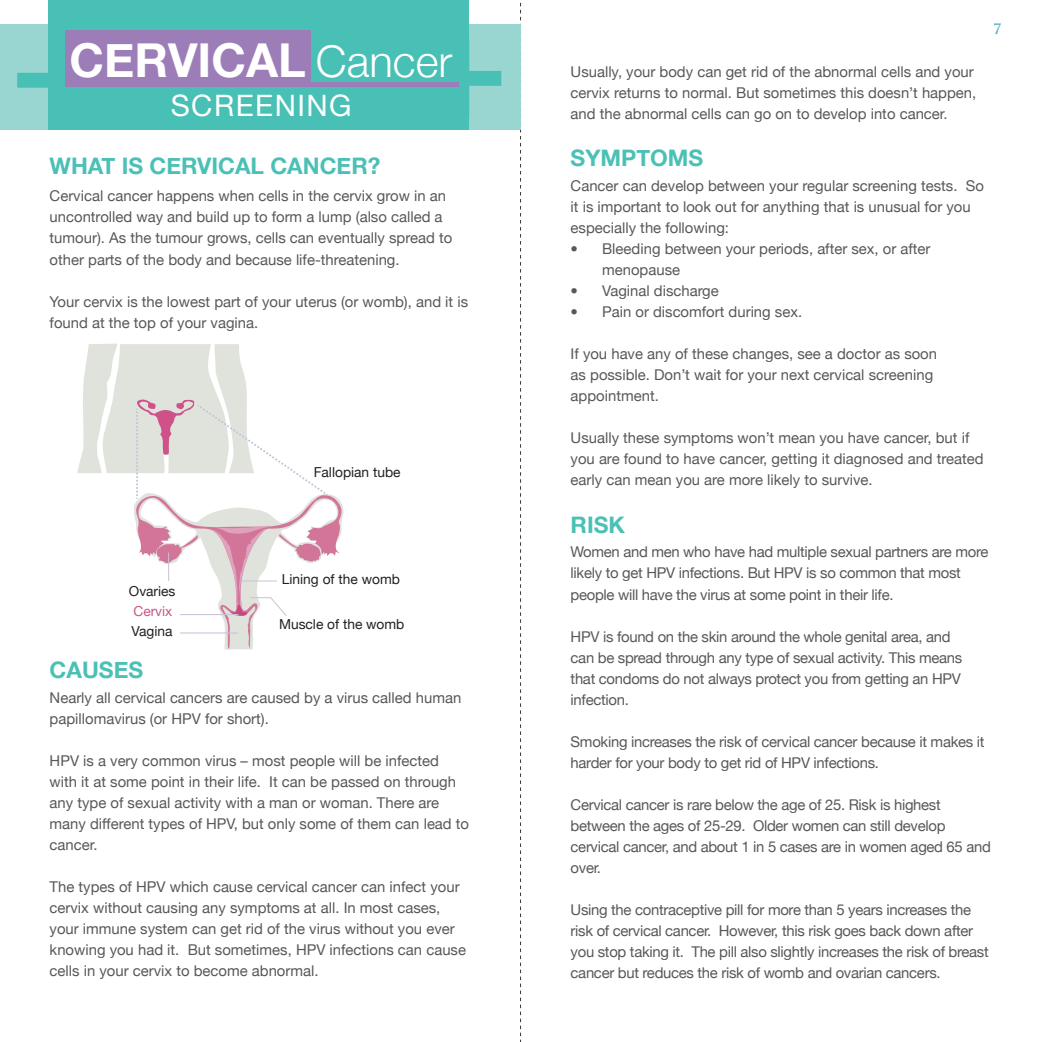
<style>
.page{position:relative;width:1042px;height:1042px;background:#fff}
.page>*{position:absolute;margin:0;border:0;box-sizing:border-box;transform-origin:0 0}
.t1{font:700 46.73px "Helvetica Neue";color:#fff}
.t2{font:29.4px "Helvetica Neue";letter-spacing:.05em;color:#fff}
.t3{font:700 22.75px "Helvetica Neue";color:#4bc0b5}
.t4{font:14.88px/21px "Helvetica Neue";color:#57585a}
.t5{font:14.88px/21px "Helvetica Neue";letter-spacing:-.02em;color:#57585a}
.t6{font:700 14px "Trajan Pro";color:#4fabc1}
.t7{font:13.83px "Helvetica Neue";color:#231f20}
.t8{font:13.83px "Helvetica Neue";color:#c95586}
.s1{font-weight:300;font-size:43.75px}
</style>
<div class="page">
<svg style="left:520px;top:2px;width:1px;height:1040px"></svg>
<div style="left:0;top:24px;width:520px;height:106px;background:#99d6d1"></div>
<div style="left:49px;top:0;width:420px;height:130px;background:#48c0b5"></div>
<svg style="left:422px;top:39px;width:79px;height:79px"></svg>
<svg style="left:17px;top:41px;width:79px;height:79px"></svg>
<div style="left:65px;top:30px;width:246px;height:56px;background:#9d7db8"></div>
<hr style="left:247px;top:82px;width:212px;height:4px;background:#9d7db8">
<svg style="left:77px;top:344px;width:267px;height:306px"></svg>
<h1 class="t1" style="left:70px;top:18px;width:384px">CERVICAL <span class="s1">Cancer</span></h1>
<h2 class="t2" style="left:171px;top:81px;width:182px">SCREENING</h2>
<h3 class="t3" style="left:50px;top:145px;width:332px">WHAT IS CERVICAL CANCER?</h3>
<p class="t4" style="left:50px;top:185px;width:404px">Cervical cancer happens when cells in the cervix grow in an uncontrolled way and build up to form a lump (also called a tumour). As the tumour grows, cells can eventually spread to other parts of the body and because life-threatening.</p>
<p class="t4" style="left:50px;top:290px;width:420px">Your cervix is the lowest part of your uterus (or womb), and it is found at the top of your vagina.</p>
<p class="t7" style="left:129px;top:579px;width:48px">Ovaries</p>
<p class="t8" style="left:133px;top:599px;width:40px">Cervix</p>
<p class="t7" style="left:131px;top:619px;width:43px">Vagina</p>
<p class="t7" style="left:314px;top:461px;width:88px">Fallopian tube</p>
<p class="t7" style="left:282px;top:567px;width:119px">Lining of the womb</p>
<p class="t7" style="left:279px;top:612px;width:127px">Muscle of the womb</p>
<h3 class="t3" style="left:50px;top:649px;width:95px">CAUSES</h3>
<p class="t4" style="left:50px;top:686px;width:413px">Nearly all cervical cancers are caused by a virus called human papillomavirus (or HPV for short).</p>
<p class="t4" style="left:50px;top:749px;width:421px">HPV is a very common virus – most people will be infected with it at some point in their life. It can be passed on through any type of sexual activity with a man or woman. There are many different types of HPV, but only some of them can lead to cancer.</p>
<p class="t4" style="left:50px;top:875px;width:418px">The types of HPV which cause cervical cancer can infect your cervix without causing any symptoms at all. In most cases, your immune system can get rid of the virus without you ever knowing you had it. But sometimes, HPV infections can cause cells in your cervix to become abnormal.</p>
<p class="t6" style="left:993px;top:20px;width:10px">7</p>
<p class="t4" style="left:570px;top:60px;width:407px">Usually, your body can get rid of the abnormal cells and your cervix returns to normal. But sometimes this doesn’t happen, and the abnormal cells can go on to develop into cancer.</p>
<h3 class="t3" style="left:570px;top:137px;width:134px">SYMPTOMS</h3>
<p class="t4" style="left:570px;top:174px;width:415px">Cancer can develop between your regular screening tests. So it is important to look out for anything that is unusual for you especially the following:</p>
<p class="t4" style="left:602px;top:237px;width:330px;text-indent:-32px">• Bleeding between your periods, after sex, or after menopause</p>
<p class="t4" style="left:570px;top:279px;width:150px">• Vaginal discharge</p>
<p class="t4" style="left:570px;top:300px;width:233px">• Pain or discomfort during sex.</p>
<p class="t4" style="left:570px;top:342px;width:368px">If you have any of these changes, see a doctor as soon as possible. Don’t wait for your next cervical screening appointment.</p>
<p class="t4" style="left:570px;top:426px;width:415px">Usually these symptoms won’t mean you have cancer, but if you are found to have cancer, getting it diagnosed and treated early can mean you are more likely to survive.</p>
<h3 class="t3" style="left:570px;top:504px;width:56px">RISK</h3>
<p class="t5" style="left:570px;top:540px;width:419px">Women and men who have had multiple sexual partners are more likely to get HPV infections. But HPV is so common that most people will have the virus at some point in their life.</p>
<p class="t5" style="left:570px;top:625px;width:393px">HPV is found on the skin around the whole genital area, and can be spread through any type of sexual activity. This means that condoms do not always protect you from getting an HPV infection.</p>
<p class="t5" style="left:570px;top:730px;width:415px">Smoking increases the risk of cervical cancer because it makes it harder for your body to get rid of HPV infections.</p>
<p class="t5" style="left:570px;top:793px;width:422px">Cervical cancer is rare below the age of 25. Risk is highest between the ages of 25-29. Older women can still develop cervical cancer, and about 1 in 5 cases are in women aged 65 and over.</p>
<p class="t5" style="left:570px;top:898px;width:420px">Using the contraceptive pill for more than 5 years increases the risk of cervical cancer. However, this risk goes back down after you stop taking it. The pill also slightly increases the risk of breast cancer but reduces the risk of womb and ovarian cancers.</p>
</div>
